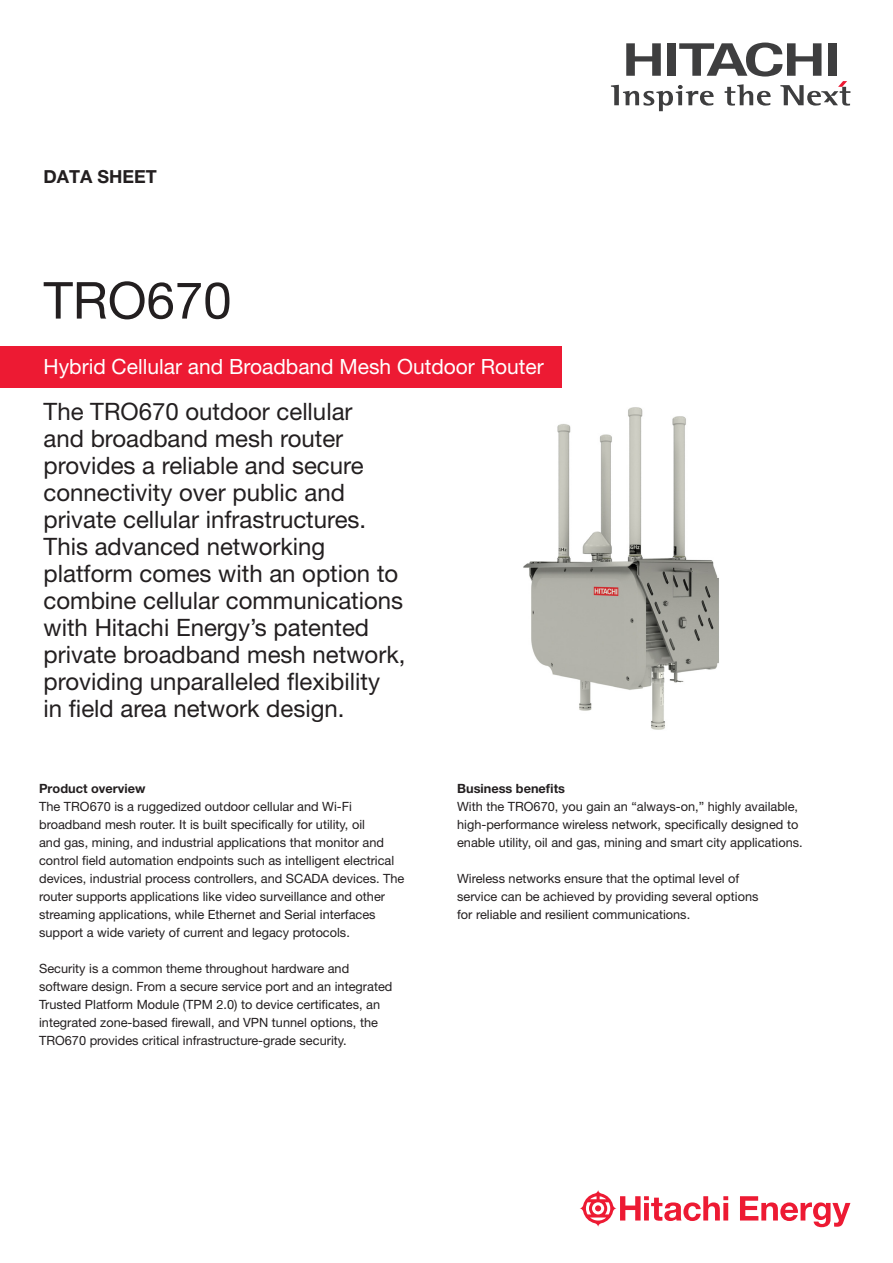
<style>
.page{position:relative;width:893px;height:1263px;background:#fff}
.page>*{position:absolute;margin:0;border:0;box-sizing:border-box;transform-origin:0 0}
.Headline_34pt_40_8pt{font:51px "Helvetica Neue LT Pro";color:#231f20}
.Text_8_5_12pt{font:24px/27px "Helvetica Neue LT Pro";color:#231f20}
.Headline_34pt_40_8pt-2{font:21px "Helvetica Neue LT Pro";color:#fff}
.Lead_12pt_14_4pt{font:700 18px "Helvetica Neue LT Pro";color:#231f20}
.Text_8_5_12pt-2{font:12.75px/18px "Helvetica Neue LT Pro";color:#231f20}
.Text_8_5_12pt-3{font:700 12.75px "Helvetica Neue LT Pro";color:#231f20}
</style>
<div class="page">
<div style="left:0;top:347px;width:561px;height:41px;background:#ed1a33"></div>
<img style="left:523px;top:407px;width:196px;height:323px">
<svg style="left:611px;top:43px;width:239px;height:68px"></svg>
<svg style="left:580px;top:1190px;width:270px;height:37px"></svg>
<p class="Lead_12pt_14_4pt" style="left:44px;top:165px;width:115px">DATA SHEET</p>
<p class="Headline_34pt_40_8pt" style="left:44px;top:269px;width:190px">TRO670</p>
<p class="Headline_34pt_40_8pt-2" style="left:44px;top:354px;width:502px">Hybrid Cellular and Broadband Mesh Outdoor Router</p>
<p class="Text_8_5_12pt" style="left:44px;top:397px;width:324px">The TRO670 outdoor cellular and broadband mesh router provides a reliable and secure connectivity over public and private cellular infrastructures.</p>
<p class="Text_8_5_12pt" style="left:44px;top:532px;width:363px">This advanced networking platform comes with an option to combine cellular communications with Hitachi Energy’s patented private broadband mesh network, providing unparalleled flexibility<br>in field area network design.</p>
<p class="Text_8_5_12pt-3" style="left:39px;top:780px;width:108px">Product overview</p>
<p class="Text_8_5_12pt-2" style="left:39px;top:797px;width:367px">The TRO670 is a ruggedized outdoor cellular and Wi-Fi broadband mesh router. It is built specifically for utility, oil<br>and gas, mining, and industrial applications that monitor and control field automation endpoints such as intelligent electrical devices, industrial process controllers, and SCADA devices. The router supports applications like video surveillance and other streaming applications, while Ethernet and Serial interfaces support a wide variety of current and legacy protocols.</p>
<p class="Text_8_5_12pt-2" style="left:39px;top:959px;width:355px">Security is a common theme throughout hardware and software design. From a secure service port and an integrated Trusted Platform Module (TPM 2.0) to device certificates, an integrated zone-based firewall, and VPN tunnel options, the TRO670 provides critical infrastructure-grade security.</p>
<p class="Text_8_5_12pt-3" style="left:457px;top:781px;width:109px">Business benefits</p>
<p class="Text_8_5_12pt-2" style="left:457px;top:797px;width:347px">With the TRO670, you gain an “always-on,” highly available, high-performance wireless network, specifically designed to enable utility, oil and gas, mining and smart city applications.</p>
<p class="Text_8_5_12pt-2" style="left:457px;top:869px;width:303px">Wireless networks ensure that the optimal level of service can be achieved by providing several options for reliable and resilient communications.</p>
</div>
